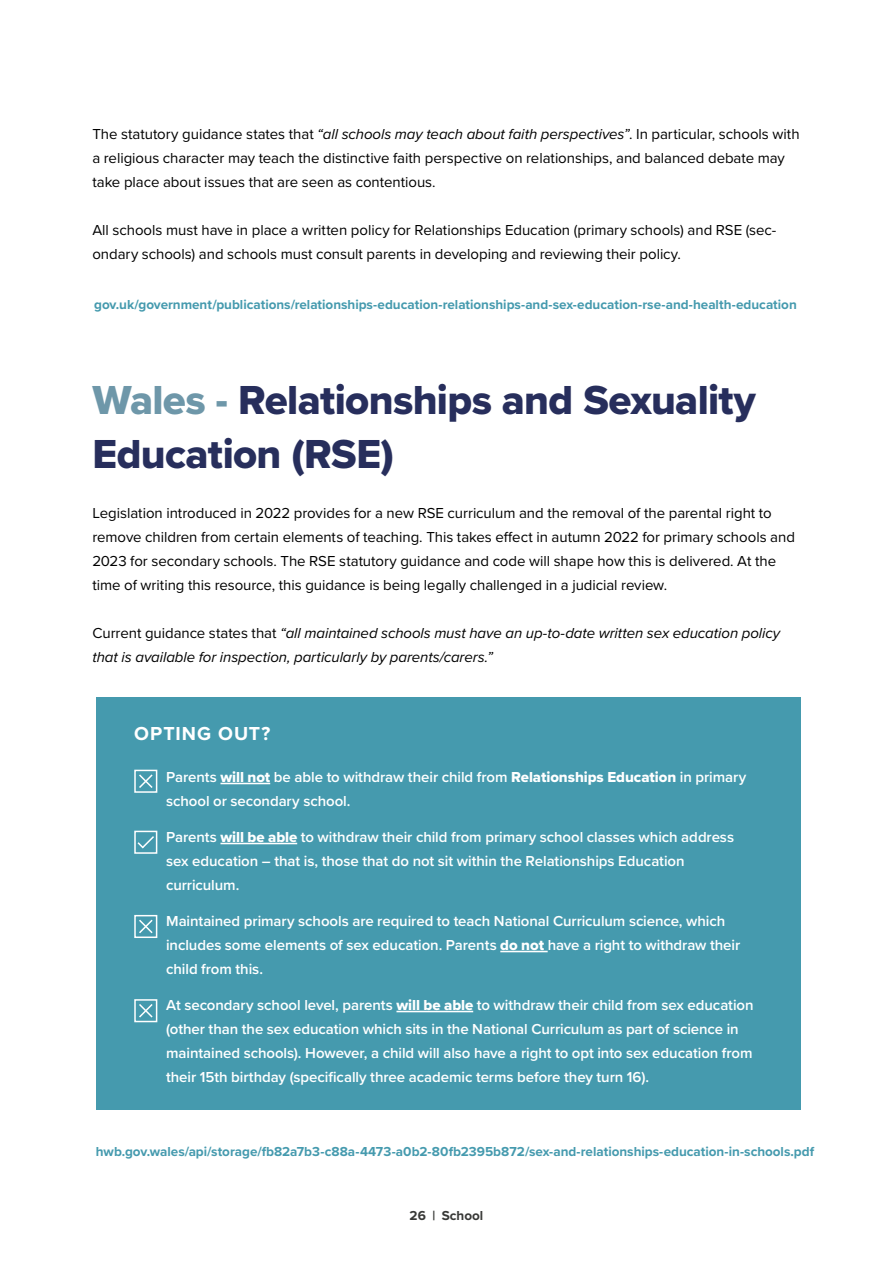
<style>
.page{position:relative;width:893px;height:1263px;background:#fff}
.page>*{position:absolute;margin:0;border:0;box-sizing:border-box;transform-origin:0 0}
.t1{font:42px/54px "Proxima Nova Extrabld";letter-spacing:-.015em;color:#272e5c}
.t2{font:700 19.5px "Proxima Nova";letter-spacing:.05em;color:#fff}
.t3{font:15px/24px "Proxima Nova";letter-spacing:-.005em;color:#000}
.t4{font:600 15px/24px "Proxima Nova";letter-spacing:-.005em;color:#fff}
.t5{font:italic 15px/24px "Proxima Nova";letter-spacing:-.005em;color:#000}
.t6{font:700 13.5px "Proxima Nova";color:#459aae}
.t7{font:700 13.5px "Proxima Nova";color:#383937}
.s1{font-style:italic}
.s2{color:#6e97a9}
.s3{font-style:normal}
.s4{font-family:"Proxima Nova Extrabld";font-weight:400}
</style>
<div class="page">
<div style="left:96px;top:697px;width:705px;height:413px;background:#459aae"></div>
<hr style="left:220px;top:783px;width:50px;height:1px;background:#fff">
<hr style="left:220px;top:843px;width:77px;height:1px;background:#fff">
<hr style="left:500px;top:951px;width:48px;height:1px;background:#fff">
<hr style="left:396px;top:1011px;width:77px;height:1px;background:#fff">
<div style="left:134px;top:770px;width:23px;height:23px;border:2px solid #fff"></div>
<svg style="left:139px;top:774px;width:14px;height:14px"></svg>
<div style="left:134px;top:915px;width:23px;height:23px;border:2px solid #fff"></div>
<svg style="left:139px;top:919px;width:14px;height:15px"></svg>
<div style="left:134px;top:999px;width:23px;height:23px;border:2px solid #fff"></div>
<svg style="left:139px;top:1004px;width:14px;height:14px"></svg>
<div style="left:134px;top:831px;width:23px;height:23px;border:2px solid #fff"></div>
<svg style="left:136px;top:834px;width:20px;height:16px"></svg>
<p class="t3" style="left:92px;top:121px;width:709px">The statutory guidance states that <span class="s1">“all schools may teach about faith perspectives”</span>. In particular, schools with a religious character may teach the distinctive faith perspective on relationships, and balanced debate may take place about issues that are seen as contentious.</p>
<p class="t3" style="left:92px;top:217px;width:685px">All schools must have in place a written policy for Relationships Education (primary schools) and RSE (sec&shy;ondary schools) and schools must consult parents in developing and reviewing their policy.</p>
<p class="t6" style="left:94px;top:294px;width:704px">gov.uk/government/publications/relationships-education-relationships-and-sex-education-rse-and-health-education</p>
<h1 class="t1" style="left:92px;top:372px;width:665px"><span class="s2">Wales -</span> Relationships and Sexuality<br>Education (RSE)</h1>
<p class="t3" style="left:92px;top:501px;width:704px">Legislation introduced in 2022 provides for a new RSE curriculum and the removal of the parental right to remove children from certain elements of teaching. This takes effect in autumn 2022 for primary schools and 2023 for secondary schools. The RSE statutory guidance and code will shape how this is delivered. At the time of writing this resource, this guidance is being legally challenged in a judicial review.</p>
<p class="t5" style="left:92px;top:621px;width:689px"><span class="s3">Current guidance states that</span> “all maintained schools must have an up-to-date written sex education policy that is available for inspection, particularly by parents/carers.”</p>
<h2 class="t2" style="left:134px;top:719px;width:138px">OPTING OUT?</h2>
<p class="t4" style="left:166px;top:764px;width:582px">Parents <span class="s4">will not</span> be able to withdraw their child from <span class="s4">Relationships Education</span> in primary school or secondary school.</p>
<p class="t4" style="left:166px;top:824px;width:569px">Parents <span class="s4">will be able</span> to withdraw their child from primary school classes which address sex education – that is, those that do not sit within the Relationships Education curriculum.</p>
<p class="t4" style="left:166px;top:908px;width:576px">Maintained primary schools are required to teach National Curriculum science, which includes some elements of sex education. Parents <span class="s4">do not</span> have a right to withdraw their child from this.</p>
<p class="t4" style="left:166px;top:992px;width:589px">At secondary school level, parents <span class="s4">will be able</span> to withdraw their child from sex education (other than the sex education which sits in the National Curriculum as part of science in maintained schools). However, a child will also have a right to opt into sex education from their 15th birthday (specifically three academic terms before they turn 16).</p>
<p class="t6" style="left:96px;top:1142px;width:720px">hwb.gov.wales/api/storage/fb82a7b3-c88a-4473-a0b2-80fb2395b872/sex-and-relationships-education-in-schools.pdf</p>
<p class="t7" style="left:410px;top:1205px;width:75px">26 | School</p>
</div>
